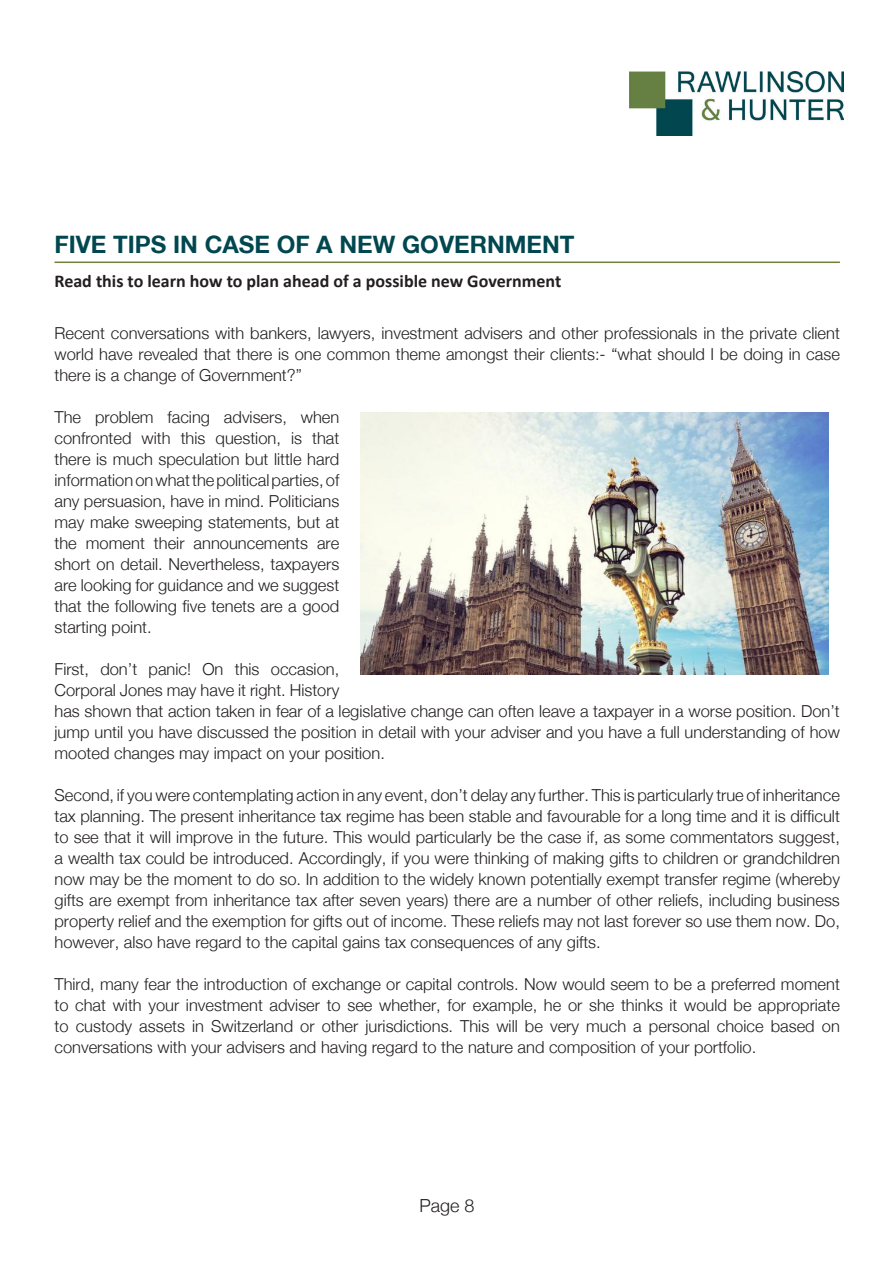
<style>
.page{position:relative;width:893px;height:1263px;background:#fff}
.page>*{position:absolute;margin:0;border:0;box-sizing:border-box;transform-origin:0 0}
.t1{font:700 24px "Helvetica Neue LT";color:#004750}
.Subheading{font:700 18px "Calibri";color:#231f20}
.t2{font:300 18px "Helvetica Neue LT";color:#231f20}
.Text{font:300 16.5px/21px "Helvetica Neue LT";color:#231f20;text-align:justify}
</style>
<div class="page">
<img style="left:629px;top:72px;width:215px;height:64px">
<hr style="left:55px;top:262px;width:785px;height:1px;background:#6f803d">
<img style="left:361px;top:412px;width:467px;height:262px">
<p class="t1" style="left:55px;top:230px;width:522px">FIVE TIPS IN CASE OF A NEW GOVERNMENT</p>
<p class="Subheading" style="left:55px;top:269px;width:508px">Read this to learn how to plan ahead of a possible new Government</p>
<p class="Text" style="left:55px;top:322px;width:787px">Recent conversations with bankers, lawyers, investment advisers and other professionals in the private client world have revealed that there is one common theme amongst their clients:- “what should I be doing in case there is a change of Government?”</p>
<p class="Text" style="left:55px;top:406px;width:286px">The problem facing advisers, when confronted with this question, is that there is much speculation but little hard information on what the political parties, of any persuasion, have in mind. Politicians may make sweeping statements, but at the moment their announcements are short on detail. Nevertheless, taxpayers are looking for guidance and we suggest that the following five tenets are a good starting point.</p>
<p class="Text" style="left:55px;top:658px;width:787px;text-align:left">First, don’t panic! On this occasion,<br>Corporal Jones may have it right. History<br>has shown that action taken in fear of a legislative change can often leave a taxpayer in a worse position. Don’t jump until you have discussed the position in detail with your adviser and you have a full understanding of how mooted changes may impact on your position.</p>
<p class="Text" style="left:55px;top:784px;width:787px">Second, if you were contemplating action in any event, don’t delay any further. This is particularly true of inheritance tax planning. The present inheritance tax regime has been stable and favourable for a long time and it is difficult to see that it will improve in the future. This would particularly be the case if, as some commentators suggest, a wealth tax could be introduced. Accordingly, if you were thinking of making gifts to children or grandchildren now may be the moment to do so. In addition to the widely known potentially exempt transfer regime (whereby gifts are exempt from inheritance tax after seven years) there are a number of other reliefs, including business property relief and the exemption for gifts out of income. These reliefs may not last forever so use them now. Do, however, also have regard to the capital gains tax consequences of any gifts.</p>
<p class="Text" style="left:55px;top:973px;width:787px">Third, many fear the introduction of exchange or capital controls. Now would seem to be a preferred moment to chat with your investment adviser to see whether, for example, he or she thinks it would be appropriate to custody assets in Switzerland or other jurisdictions. This will be very much a personal choice based on conversations with your advisers and having regard to the nature and composition of your portfolio.</p>
<p class="t2" style="left:419px;top:1195px;width:57px">Page 8</p>
</div>
